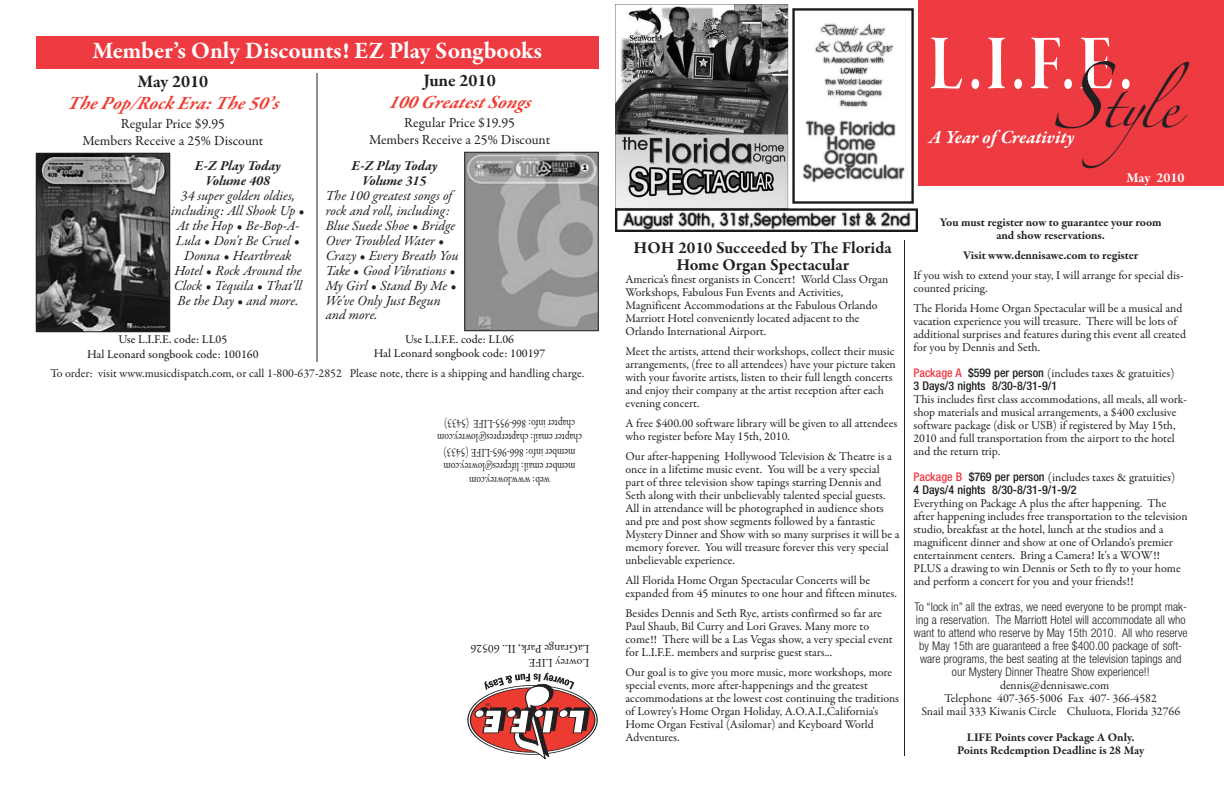
<style>
.page{position:relative;width:1224px;height:792px;background:#fff}
.page>*{position:absolute;margin:0;border:0;box-sizing:border-box;transform-origin:0 0}
.t1{font:81.2px "Garamond Premr Pro Bd Disp";color:#fff;scale:.8 1}
.t2{font:39px "Zapfino";color:#231f20}
.t3{font:700 24px "Garamond Premr Pro";letter-spacing:-.01em;color:#fff}
.t4{font:italic 700 19px "Garamond Premr Pro";color:#ee3e34}
.t5{font:italic 700 19px "Garamond Premr Pro";letter-spacing:-.005em;color:#fff}
.t6{font:700 18px "Garamond Premr Pro";color:#231f20}
.t7{font:700 17px/17px "Garamond Premr Pro";color:#231f20;text-align:center}
.t8{font:italic 14px/15px "Garamond Premr Pro";letter-spacing:-.005em;color:#231f20}
.t9{font:14px/16.8px "Garamond Premr Pro";color:#231f20;text-align:center}
.t10{font:italic 700 14px/15px "Garamond Premr Pro";color:#231f20;text-align:center}
.t11{font:700 14px "Garamond Premr Pro";color:#fff}
.t12{font:12px/13px "Garamond Premr Pro";color:#231f20}
.t13{font:300 condensed 12px/13px "Helvetica Neue";color:#231f20;text-align:center}
.t14{font:700 12px/13px "Garamond Premr Pro";letter-spacing:-.005em;color:#231f20;text-align:center}
.t15{font:12px/14.4px "Garamond Premr Pro";color:#231f20;text-align:center;scale:.8 1}
.t16{font:500 12px/14.4px "Garamond Premr Pro";color:#231f20;text-align:center}
.t17{font:500 condensed 12px "Helvetica Neue";color:#231f20}
.s1{font-size:60px}
.s2{font-family:"Helvetica Neue";font-weight:500;font-stretch:condensed;color:#ee3a41}
.s3{font-family:"Helvetica Neue";font-weight:500;font-stretch:condensed}
</style>
<div class="page">
<img style="left:615px;top:5px;width:302px;height:227px">
<div style="left:918px;top:0;width:306px;height:186px;background:#ee3a41"></div>
<svg style="left:474px;top:673px;width:115px;height:86px"></svg>
<div style="left:36px;top:36px;width:562px;height:33px;background:#ee3a41"></div>
<img style="left:466px;top:154px;width:130px;height:175px">
<div style="left:464px;top:152px;width:134px;height:179px;border:1px solid #231f20"></div>
<img style="left:38px;top:155px;width:130px;height:175px">
<div style="left:36px;top:153px;width:134px;height:179px;border:1px solid #231f20"></div>
<hr style="left:317px;top:73px;width:1px;height:289px;background:#231f20">
<hr style="left:904px;top:240px;width:1px;height:516px;background:#231f20">
<h3 class="t3" style="left:92px;top:41px;width:451px">Member’s Only Discounts! EZ Play Songbooks</h3>
<h3 class="t6" style="left:137px;top:74px;width:72px">May 2010</h3>
<h3 class="t4" style="left:67px;top:96px;width:217px">The Pop/Rock Era:The 50 ’s</h3>
<p class="t9" style="left:82px;top:116px;width:183px">Regular Price $9.95<br>Members Receive a 25% Discount</p>
<p class="t10" style="left:195px;top:159px;width:88px">E-Z Play Today<br>Volume 408</p>
<p class="t8" style="left:171px;top:189px;width:136px;text-align:center">34 super golden oldies, including: All Shook Up •<br>At the Hop • Be-Bop-A-<br>Lula • Don't Be Cruel •<br>Donna • Heartbreak<br>Hotel • Rock Around the<br>Clock • Tequila • That'll<br>Be the Day • and more.</p>
<p class="t16" style="left:87px;top:333px;width:173px">Use L.I.F.E. code: LL05<br>Hal Leonard songbook code: 100160</p>
<h3 class="t6" style="left:424px;top:73px;width:74px">June 2010</h3>
<h3 class="t4" style="left:389px;top:95px;width:147px">100 Greatest Songs</h3>
<p class="t9" style="left:369px;top:115px;width:183px">Regular Price $19.95<br>Members Receive a 25% Discount</p>
<p class="t10" style="left:351px;top:159px;width:88px">E-Z Play Today<br>Volume 315</p>
<p class="t8" style="left:326px;top:189px;width:134px">The 100 greatest songs of rock and roll, including:<br>Blue Suede Shoe • Bridge<br>Over Troubled Water •<br>Crazy • Every Breath You<br>Take • Good Vibrations •<br>My Girl • Stand By Me •<br>We've Only Just Begun and more.</p>
<p class="t16" style="left:374px;top:333px;width:173px">Use L.I.F.E. code: LL06<br>Hal Leonard songbook code: 100197</p>
<p class="t12" style="left:51px;top:367px;width:535px">To order: visit www.musicdispatch.com, or call 1-800-637-2852 Please note, there is a shipping and handling charge.</p>
<p class="t15" style="left:582px;top:487px;width:183px;rotate:-180deg">web: www.lowrey.com<br>member email: lifepres@lowrey.com member info: 866-965-LIFE (5433) chapter email: chapterpres@lowrey.com chapter info: 866-955-LIFE (5433)</p>
<p class="t12" style="left:589px;top:669px;width:120px;line-height:14.4px;rotate:-180deg">Lowrey LIFE<br>LaGrange Park, IL. 60526</p>
<h3 class="t7" style="left:634px;top:240px;width:260px">HOH 2010 Succeeded by The Florida<br>Home Organ Spectacular</h3>
<p class="t12" style="left:626px;top:274px;width:264px">America’s finest organists in Concert! World Class Organ Workshops, Fabulous Fun Events and Activities, Magnificent Accommodations at the Fabulous Orlando Marriott Hotel conveniently located adjacent to the Orlando International Airport.</p>
<p class="t12" style="left:626px;top:346px;width:272px">Meet the artists, attend their workshops, collect their music arrangements, (free to all attendees) have your picture taken with your favorite artists, listen to their full length concerts and enjoy their company at the artist reception after each evening concert.</p>
<p class="t12" style="left:626px;top:418px;width:273px">A free $400.00 software library will be given to all attendees who register before May 15th, 2010.</p>
<p class="t12" style="left:626px;top:451px;width:276px">Our after-happening Hollywood Television &amp; Theatre is a once in a lifetime music event. You will be a very special part of three television show tapings starring Dennis and Seth along with their unbelievably talented special guests.<br>All in attendance will be photographed in audience shots and pre and post show segments followed by a fantastic Mystery Dinner and Show with so many surprises it will be a memory forever. You will treasure forever this very special unbelievable experience.</p>
<p class="t12" style="left:626px;top:575px;width:273px">All Florida Home Organ Spectacular Concerts will be expanded from 45 minutes to one hour and fifteen minutes.</p>
<p class="t12" style="left:626px;top:608px;width:269px">Besides Dennis and Seth Rye, artists confirmed so far are Paul Shaub, Bil Curry and Lori Graves. Many more to come!! There will be a Las Vegas show, a very special event for L.I.F.E. members and surprise guest stars...</p>
<p class="t12" style="left:626px;top:667px;width:275px">Our goal is to give you more music, more workshops, more special events, more after-happenings and the greatest accommodations at the lowest cost continuing the traditions of Lowrey's Home Organ Holiday, A.O.A.I.,California's Home Organ Festival (Asilomar) and Keyboard World Adventures.</p>
<h1 class="t1" style="left:929px;top:33px;width:255px">L.I.F.E.</h1>
<h2 class="t2" style="left:1052px;top:91px;width:139px"><span class="s1">S</span> tyle</h2>
<h3 class="t5" style="left:929px;top:130px;width:147px">A Year of Creativity</h3>
<p class="t11" style="left:1127px;top:172px;width:60px">May 2010</p>
<p class="t14" style="left:940px;top:216px;width:223px">You must register now to guarantee your room and show reservations.</p>
<p class="t14" style="left:963px;top:249px;width:176px">Visit www.dennisawe.com to register</p>
<p class="t12" style="left:914px;top:269px;width:272px">If you wish to extend your stay, I will arrange for special dis&shy;counted pricing.</p>
<p class="t12" style="left:913px;top:302px;width:274px">The Florida Home Organ Spectacular will be a musical and vacation experience you will treasure. There will be lots of additional surprises and features during this event all created for you by Dennis and Seth.</p>
<p class="t12" style="left:913px;top:367px;width:262px"><span class="s2">Package A</span> <span class="s3">$599 per person</span> (includes taxes &amp; gratuities)</p>
<p class="t17" style="left:913px;top:381px;width:145px">3 Days/3 nights 8/30-8/31-9/1</p>
<p class="t12" style="left:913px;top:393px;width:275px">This includes first class accommodations, all meals, all work&shy;shop materials and musical arrangements, a $400 exclusive software package (disk or USB) if registered by May 15th, 2010 and full transportation from the airport to the hotel and the return trip.</p>
<p class="t12" style="left:914px;top:471px;width:263px"><span class="s2">Package B</span> <span class="s3">$769 per person</span> (includes taxes &amp; gratuities)</p>
<p class="t17" style="left:914px;top:485px;width:165px">4 Days/4 nights 8/30-8/31-9/1-9/2</p>
<p class="t12" style="left:914px;top:497px;width:276px">Everything on Package A plus the after happening. The after happening includes free transportation to the television studio, breakfast at the hotel, lunch at the studios and a magnificent dinner and show at one of Orlando's premier entertainment centers. Bring a Camera! It's a WOW!!<br>PLUS a drawing to win Dennis or Seth to fly to your home and perform a concert for you and your friends!!</p>
<p class="t13" style="left:914px;top:601px;width:275px">To “lock in” all the extras, we need everyone to be prompt mak&shy;ing a reservation. The Marriott Hotel will accommodate all who want to attend who reserve by May 15th 2010. All who reserve by May 15th are guaranteed a free $400.00 package of soft&shy;ware programs, the best seating at the television tapings and our Mystery Dinner Theatre Show experience!!</p>
<p class="t12" style="left:1000px;top:679px;width:111px">dennis@dennisawe.com</p>
<p class="t12" style="left:945px;top:692px;width:214px">Telephone 407-365-5006 Fax 407- 366-4582</p>
<p class="t12" style="left:921px;top:705px;width:260px">Snail mail 333 Kiwanis Circle Chuluota, Florida 32766</p>
<p class="t14" style="left:957px;top:731px;width:189px">LIFE Points cover Package A Only.<br>Points Redemption Deadline is 28 May</p>
</div>
